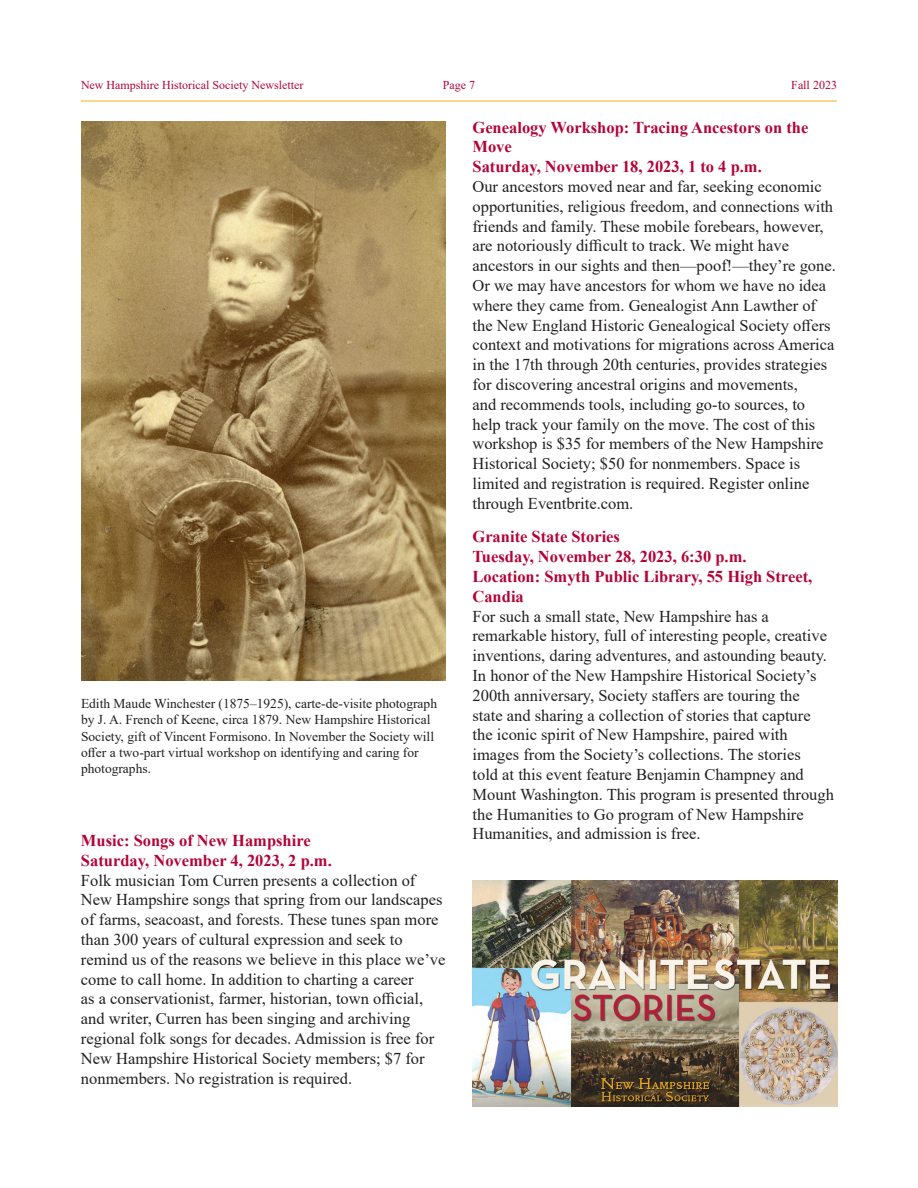
<style>
.page{position:relative;width:918px;height:1188px;background:#fff}
.page>*{position:absolute;margin:0;border:0;box-sizing:border-box;transform-origin:0 0}
.t1{font:16.5px/19.8px "Times New Roman";color:#231f20}
.t2{font:700 16.5px/19.8px "Times New Roman";color:#b30437}
.t3{font:13.5px/16.2px "Times New Roman";color:#231f20}
.t4{font:12px "Times New Roman";color:#b30437}
</style>
<div class="page">
<hr style="left:81px;top:101px;width:756px;height:1px;background:#efb211">
<img style="left:472px;top:880px;width:365px;height:227px">
<img style="left:81px;top:122px;width:365px;height:558px">
<p class="t4" style="left:81px;top:77px;width:224px">New Hampshire Historical Society Newsletter</p>
<p class="t4" style="left:443px;top:77px;width:34px">Page 7</p>
<p class="t4" style="left:791px;top:77px;width:47px">Fall 2023</p>
<p class="t3" style="left:81px;top:695px;width:358px">Edith Maude Winchester (1875–1925), carte-de-visite photograph by J. A. French of Keene, circa 1879. New Hampshire Historical Society, gift of Vincent Formisono. In November the Society will offer a two-part virtual workshop on identifying and caring for photographs.</p>
<p class="t2" style="left:81px;top:830px;width:252px">Music: Songs of New Hampshire<br>Saturday, November 4, 2023, 2 p.m.</p>
<p class="t1" style="left:81px;top:870px;width:366px">Folk musician Tom Curren presents a collection of New Hampshire songs that spring from our landscapes of farms, seacoast, and forests. These tunes span more than 300 years of cultural expression and seek to remind us of the reasons we believe in this place we’ve come to call home. In addition to charting a career<br>as a conservationist, farmer, historian, town official, and writer, Curren has been singing and archiving regional folk songs for decades. Admission is free for New Hampshire Historical Society members; $7 for nonmembers. No registration is required.</p>
<p class="t2" style="left:472px;top:117px;width:337px">Genealogy Workshop: Tracing Ancestors on the<br>Move<br>Saturday, November 18, 2023, 1 to 4 p.m.</p>
<p class="t1" style="left:472px;top:176px;width:365px">Our ancestors moved near and far, seeking economic opportunities, religious freedom, and connections with friends and family. These mobile forebears, however, are notoriously difficult to track. We might have ancestors in our sights and then—poof!—they’re gone.<br>Or we may have ancestors for whom we have no idea where they came from. Genealogist Ann Lawther of the New England Historic Genealogical Society offers context and motivations for migrations across America in the 17th through 20th centuries, provides strategies for discovering ancestral origins and movements,<br>and recommends tools, including go-to sources, to help track your family on the move. The cost of this workshop is $35 for members of the New Hampshire Historical Society; $50 for nonmembers. Space is limited and registration is required. Register online through Eventbrite.com.</p>
<p class="t2" style="left:472px;top:526px;width:341px">Granite State Stories<br>Tuesday, November 28, 2023, 6:30 p.m.<br>Location: Smyth Public Library, 55 High Street,<br>Candia</p>
<p class="t1" style="left:472px;top:606px;width:363px">For such a small state, New Hampshire has a remarkable history, full of interesting people, creative inventions, daring adventures, and astounding beauty.<br>In honor of the New Hampshire Historical Society’s 200th anniversary, Society staffers are touring the state and sharing a collection of stories that capture the iconic spirit of New Hampshire, paired with images from the Society’s collections. The stories<br>told at this event feature Benjamin Champney and Mount Washington. This program is presented through the Humanities to Go program of New Hampshire Humanities, and admission is free.</p>
</div>
